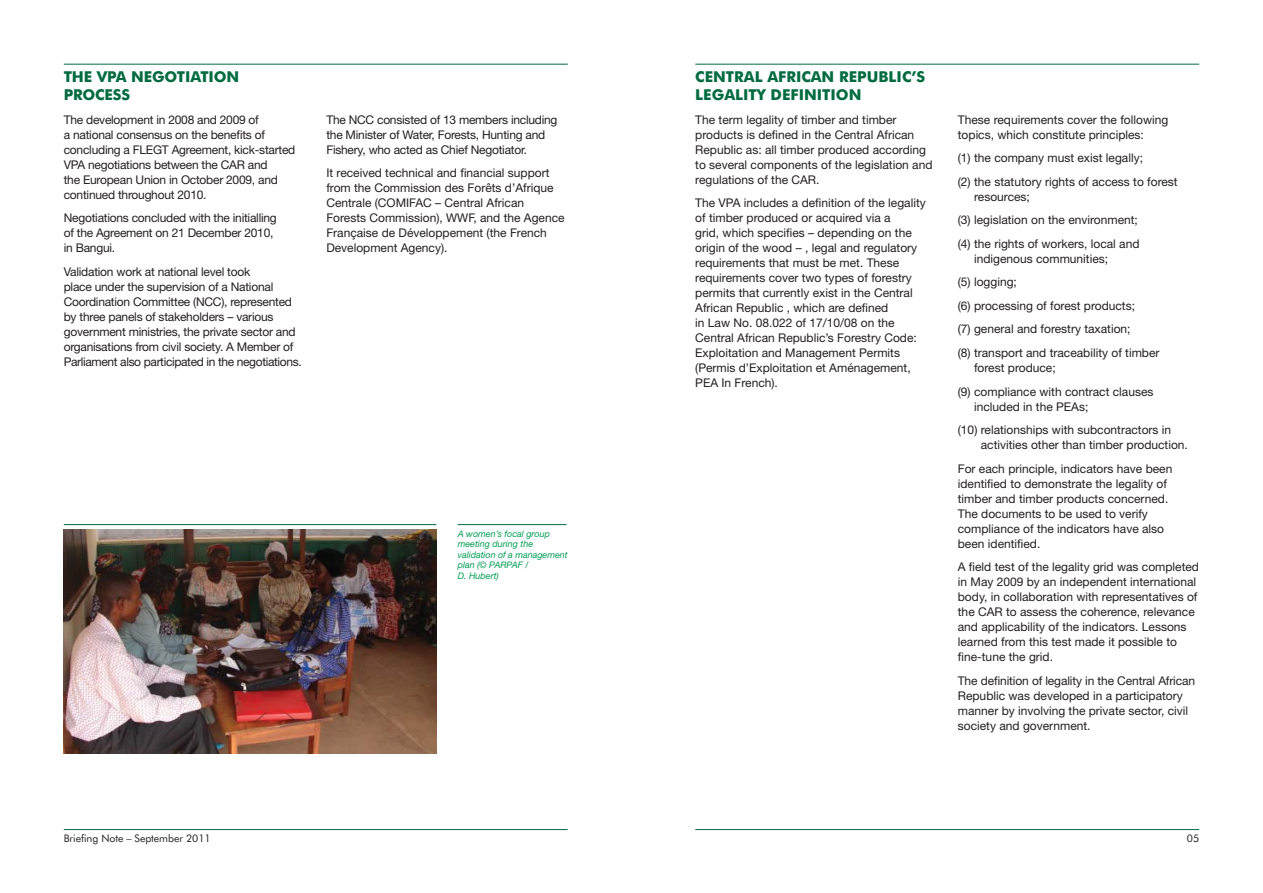
<style>
.page{position:relative;width:1263px;height:893px;background:#fff}
.page>*{position:absolute;margin:0;border:0;box-sizing:border-box;transform-origin:0 0}
.t1{font:700 15px/18px "Futura BT";color:#006b40}
.t2{font:12px/15px "Helvetica Neue";color:#231f20}
.t3{font:12px/15px "Helvetica Neue";letter-spacing:-.02em;color:#231f20}
.t4{font:10.5px "Futura BT";letter-spacing:-.005em;color:#231f20}
.t5{font:italic 9px/10.5px "Helvetica Neue";color:#009c54}
</style>
<div class="page">
<hr style="left:64px;top:64px;width:504px;height:1px;background:#006b40">
<hr style="left:64px;top:829px;width:504px;height:1px;background:#006b40">
<hr style="left:695px;top:64px;width:504px;height:1px;background:#006b40">
<hr style="left:695px;top:829px;width:504px;height:1px;background:#006b40">
<hr style="left:458px;top:524px;width:108px;height:1px;background:#006b40">
<hr style="left:64px;top:524px;width:372px;height:1px;background:#006b40">
<img style="left:64px;top:530px;width:372px;height:224px">
<p class="t1" style="left:64px;top:69px;width:177px">THE VPA NEGOTIATION<br>PROCESS</p>
<p class="t3" style="left:64px;top:113px;width:233px">The development in 2008 and 2009 of<br>a national consensus on the benefits of concluding a FLEGT Agreement, kick-started VPA negotiations between the CAR and<br>the European Union in October 2009, and continued throughout 2010.</p>
<p class="t3" style="left:64px;top:212px;width:215px">Negotiations concluded with the initialling of the Agreement on 21 December 2010, in Bangui.</p>
<p class="t3" style="left:64px;top:265px;width:239px">Validation work at national level took<br>place under the supervision of a National Coordination Committee (NCC), represented by three panels of stakeholders – various government ministries, the private sector and organisations from civil society. A Member of Parliament also participated in the negotiations.</p>
<p class="t3" style="left:326px;top:113px;width:233px">The NCC consisted of 13 members including the Minister of Water, Forests, Hunting and<br>Fishery, who acted as Chief Negotiator.</p>
<p class="t2" style="left:326px;top:167px;width:240px">It received technical and financial support from the Commission des Forêts d’Afrique Centrale (COMIFAC – Central African Forests Commission), WWF, and the Agence Française de Développement (the French Development Agency).</p>
<p class="t5" style="left:458px;top:529px;width:112px">A women’s focal group meeting during the validation of a management plan (© PARPAF /<br>D. Hubert)</p>
<p class="t4" style="left:64px;top:833px;width:148px">Briefing Note – September 2011</p>
<p class="t1" style="left:695px;top:69px;width:231px">CENTRAL AFRICAN REPUBLIC’S<br>LEGALITY DEFINITION</p>
<p class="t2" style="left:695px;top:113px;width:239px">The term legality of timber and timber products is defined in the Central African Republic as: all timber produced according to several components of the legislation and regulations of the CAR.</p>
<p class="t2" style="left:695px;top:197px;width:232px">The VPA includes a definition of the legality of timber produced or acquired via a<br>grid, which specifies – depending on the origin of the wood – , legal and regulatory requirements that must be met. These requirements cover two types of forestry permits that currently exist in the Central African Republic , which are defined<br>in Law No. 08.022 of 17/10/08 on the Central African Republic’s Forestry Code:<br>Exploitation and Management Permits (Permis d’Exploitation et Aménagement, PEA In French).</p>
<p class="t2" style="left:958px;top:113px;width:212px">These requirements cover the following topics, which constitute principles:</p>
<p class="t2" style="left:958px;top:148px;width:221px;line-height:23.5px">(1) the company must exist legally;<br>(2) the statutory rights of access to forest</p>
<p class="t2" style="left:958px;top:186px;width:183px;line-height:23.5px;text-indent:16px">resources;<br>(3) legislation on the environment; (4) the rights of workers, local and</p>
<p class="t2" style="left:958px;top:248px;width:203px;line-height:23.5px;text-indent:16px">indigenous communities;<br>(5) logging;<br>(6) processing of forest products;<br>(7) general and forestry taxation;<br>(8) transport and traceability of timber</p>
<p class="t2" style="left:958px;top:357px;width:197px;line-height:23.5px;text-indent:16px">forest produce;<br>(9) compliance with contract clauses</p>
<p class="t2" style="left:958px;top:396px;width:215px;line-height:23.5px;text-indent:16px">included in the PEAs;<br>(10) relationships with subcontractors in</p>
<p class="t2" style="left:958px;top:434px;width:232px;line-height:23.5px;text-indent:23px">activities other than timber production.<br>For each principle, indicators have been</p>
<p class="t2" style="left:958px;top:477px;width:212px">identified to demonstrate the legality of timber and timber products concerned.<br>The documents to be used to verify compliance of the indicators have also been identified.</p>
<p class="t2" style="left:958px;top:560px;width:243px">A field test of the legality grid was completed in May 2009 by an independent international body, in collaboration with representatives of the CAR to assess the coherence, relevance and applicability of the indicators. Lessons learned from this test made it possible to fine-tune the grid.</p>
<p class="t2" style="left:958px;top:674px;width:239px">The definition of legality in the Central African Republic was developed in a participatory manner by involving the private sector, civil society and government.</p>
<p class="t4" style="left:1187px;top:833px;width:14px">05</p>
</div>
